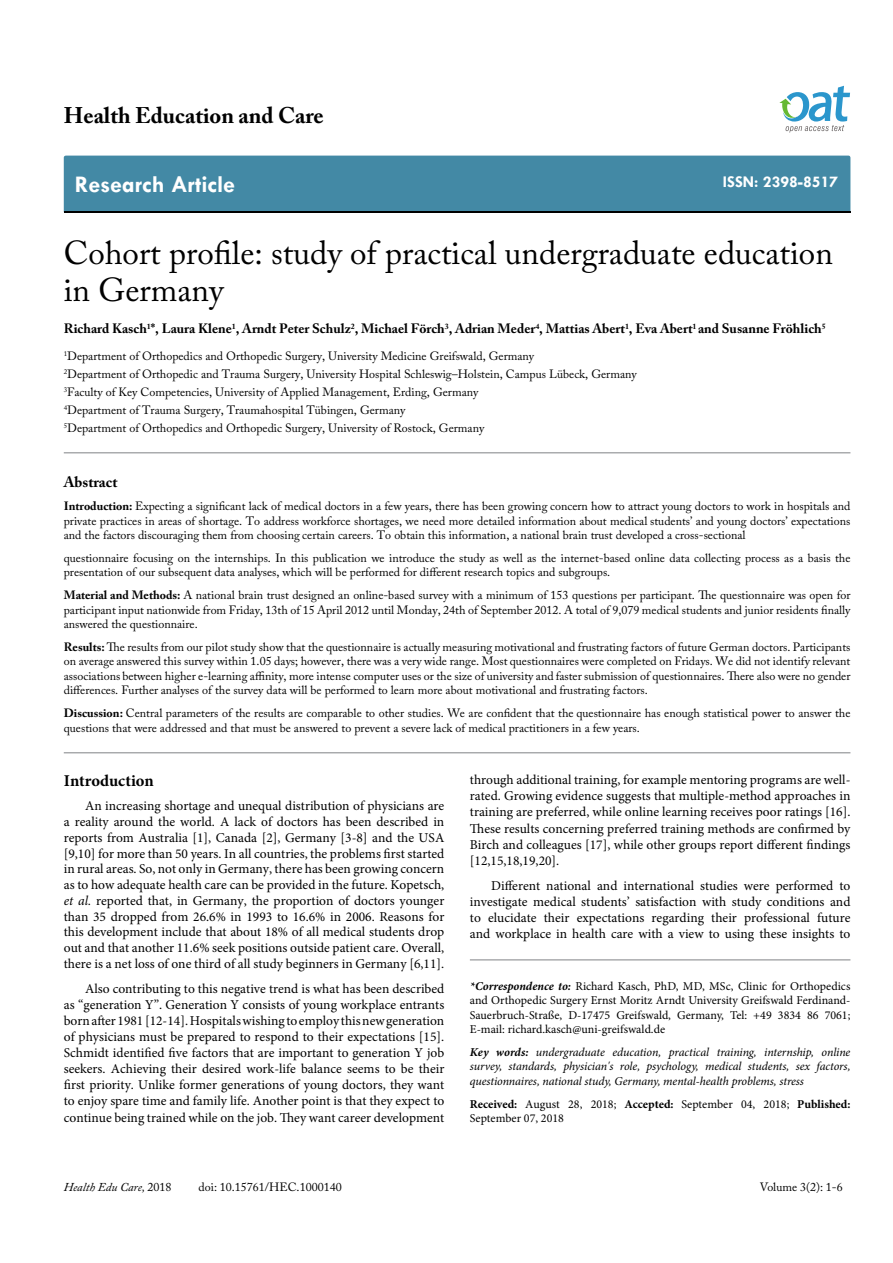
<style>
.page{position:relative;width:893px;height:1263px;background:#fff}
.page>*{position:absolute;margin:0;border:0;box-sizing:border-box;transform-origin:0 0}
.t1{font:33px/37.5px "Adobe Caslon Pro";color:#000}
.t2{font:700 24px "Tw Cen";color:#fff}
.t3{font:700 22.5px "Adobe Caslon Pro";color:#000}
.t4{font:700 16.5px "Tw Cen";color:#fff}
.t5{font:700 16.5px "Minion Pro";letter-spacing:-.005em;color:#000}
.t6{font:700 15px "Adobe Caslon Pro";color:#000}
.t7{font:13.5px/16.2px "Minion Pro";color:#000;text-align:justify}
.t8{font:700 13.5px "Adobe Caslon Pro";color:#000}
.t9{font:12px/14.4px "Adobe Caslon Pro";color:#000}
.t10{font:12px/14.4px "Minion Pro";color:#000;text-align:justify}
.t11{font:italic 12px/14.4px "Minion Pro";letter-spacing:-.01em;color:#000;text-align:justify}
.t12{font:italic 12px "Adobe Caslon Pro";color:#000}
.s1{font-weight:700}
.s2{font-style:italic}
.s3{font-style:normal}
.s4{font-weight:700;font-style:italic}
</style>
<div class="page">
<div style="left:64px;top:156px;width:786px;height:56px;background:#4389a5"></div>
<svg style="left:779px;top:86px;width:71px;height:47px"></svg>
<hr style="left:64px;top:453px;width:786px;height:1px;background:#808285">
<hr style="left:64px;top:752px;width:786px;height:1px;background:#808285">
<hr style="left:470px;top:960px;width:380px;height:1px;background:#808285">
<h3 class="t3" style="left:64px;top:102px;width:261px">Health Education and Care</h3>
<h2 class="t2" style="left:75px;top:170px;width:162px">Research Article</h2>
<h3 class="t4" style="left:723px;top:172px;width:117px">ISSN: 2398-8517</h3>
<h1 class="t1" style="left:64px;top:233px;width:771px">Cohort profile: study of practical undergraduate education in Germany</h1>
<p class="t8" style="left:64px;top:320px;width:763px">Richard Kasch<sup>1</sup>*, Laura Klene<sup>1</sup>, Arndt Peter Schulz<sup>2</sup>, Michael Förch<sup>3</sup>, Adrian Meder<sup>4</sup>, Mattias Abert<sup>1</sup>, Eva Abert<sup>1</sup> and Susanne Fröhlich<sup>5</sup></p>
<p class="t9" style="left:64px;top:346px;width:574px;line-height:18px"><sup>1</sup>Department of Orthopedics and Orthopedic Surgery, University Medicine Greifswald, Germany<br><sup>2</sup>Department of Orthopedic and Trauma Surgery, University Hospital Schleswig–Holstein, Campus Lübeck, Germany <sup>3</sup>Faculty of Key Competencies, University of Applied Management, Erding, Germany<br><sup>4</sup>Department of Trauma Surgery, Traumahospital Tübingen, Germany<br><sup>5</sup>Department of Orthopedics and Orthopedic Surgery, University of Rostock, Germany</p>
<p class="t6" style="left:64px;top:473px;width:55px">Abstract</p>
<p class="t9" style="left:64px;top:499px;width:788px;text-align:justify"><span class="s1">Introduction:</span> Expecting a significant lack of medical doctors in a few years, there has been growing concern how to attract young doctors to work in hospitals and private practices in areas of shortage. To address workforce shortages, we need more detailed information about medical students’ and young doctors’ expectations and the factors discouraging them from choosing certain careers. To obtain this information, a national brain trust developed a cross-sectional</p>
<p class="t9" style="left:64px;top:551px;width:788px">questionnaire focusing on the internships. In this publication we introduce the study as well as the internet-based online data collecting process as a basis the presentation of our subsequent data analyses, which will be performed for different research topics and subgroups.</p>
<p class="t9" style="left:64px;top:588px;width:788px;text-align:justify"><span class="s1">Material and Methods:</span> A national brain trust designed an online-based survey with a minimum of 153 questions per participant. The questionnaire was open for participant input nationwide from Friday, 13th of 15 April 2012 until Monday, 24th of September 2012. A total of 9,079 medical students and junior residents finally answered the questionnaire.</p>
<p class="t9" style="left:64px;top:640px;width:788px;text-align:justify"><span class="s1">Results:</span> The results from our pilot study show that the questionnaire is actually measuring motivational and frustrating factors of future German doctors. Participants on average answered this survey within 1.05 days; however, there was a very wide range. Most questionnaires were completed on Fridays. We did not identify relevant associations between higher e-learning affinity, more intense computer uses or the size of university and faster submission of questionnaires. There also were no gender differences. Further analyses of the survey data will be performed to learn more about motivational and frustrating factors.</p>
<p class="t9" style="left:64px;top:706px;width:788px"><span class="s1">Discussion:</span> Central parameters of the results are comparable to other studies. We are confident that the questionnaire has enough statistical power to answer the questions that were addressed and that must be answered to prevent a severe lack of medical practitioners in a few years.</p>
<h3 class="t5" style="left:64px;top:769px;width:91px">Introduction</h3>
<p class="t7" style="left:64px;top:798px;width:382px;line-height:15.8px;text-indent:21px">An increasing shortage and unequal distribution of physicians are a reality around the world. A lack of doctors has been described in reports from Australia [1], Canada [2], Germany [3-8] and the USA [9,10] for more than 50 years. In all countries, the problems first started in rural areas. So, not only in Germany, there has been growing concern as to how adequate health care can be provided in the future. Kopetsch, <span class="s2">et al.</span> reported that, in Germany, the proportion of doctors younger than 35 dropped from 26.6% in 1993 to 16.6% in 2006. Reasons for this development include that about 18% of all medical students drop out and that another 11.6% seek positions outside patient care. Overall, there is a net loss of one third of all study beginners in Germany [6,11].</p>
<p class="t7" style="left:64px;top:980px;width:382px;text-indent:21px">Also contributing to this negative trend is what has been described as “generation Y”. Generation Y consists of young workplace entrants born after 1981 [12-14]. Hospitals wishing to employ this new generation of physicians must be prepared to respond to their expectations [15].<br>Schmidt identified five factors that are important to generation Y job seekers. Achieving their desired work-life balance seems to be their first priority. Unlike former generations of young doctors, they want to enjoy spare time and family life. Another point is that they expect to continue being trained while on the job. They want career development</p>
<p class="t12" style="left:64px;top:1180px;width:109px">Health Edu Care, <span class="s3">2018</span></p>
<p class="t9" style="left:199px;top:1180px;width:145px">doi: 10.15761/HEC.1000140</p>
<p class="t7" style="left:470px;top:771px;width:382px">through additional training, for example mentoring programs are well&shy;rated. Growing evidence suggests that multiple-method approaches in training are preferred, while online learning receives poor ratings [16].<br>These results concerning preferred training methods are confirmed by Birch and colleagues [17], while other groups report different findings [12,15,18,19,20].</p>
<p class="t7" style="left:470px;top:877px;width:382px;text-indent:21px">Different national and international studies were performed to investigate medical students’ satisfaction with study conditions and to elucidate their expectations regarding their professional future and workplace in health care with a view to using these insights to</p>
<p class="t10" style="left:470px;top:979px;width:382px"><span class="s4">*Correspondence to:</span> Richard Kasch, PhD, MD, MSc, Clinic for Orthopedics and Orthopedic Surgery Ernst Moritz Arndt University Greifswald Ferdinand-Sauerbruch-Straße, D-17475 Greifswald, Germany, Tel: +49 3834 86 7061; E-mail: richard.kasch@uni-greifswald.de</p>
<p class="t11" style="left:470px;top:1045px;width:382px"><span class="s1">Key words:</span> undergraduate education, practical training, internship, online survey, standards, physician's role, psychology, medical students, sex factors, questionnaires, national study, Germany, mental-health problems, stress</p>
<p class="t10" style="left:470px;top:1097px;width:382px"><span class="s1">Received:</span> August 28, 2018; <span class="s1">Accepted:</span> September 04, 2018; <span class="s1">Published:<br></span>September 07, 2018</p>
<p class="t9" style="left:760px;top:1180px;width:84px">Volume 3(2): 1-6</p>
</div>
